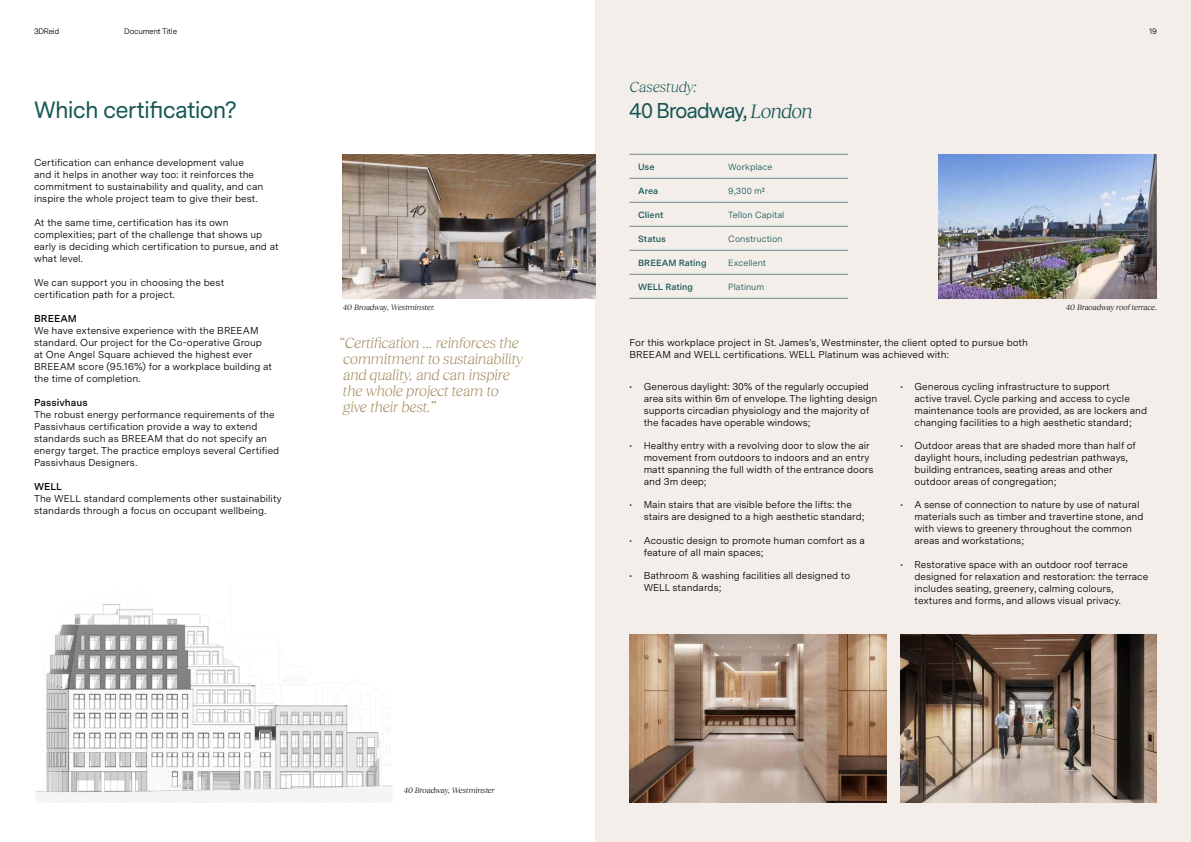
<style>
.page{position:relative;width:1191px;height:842px;background:#fff}
.page>*{position:absolute;margin:0;border:0;box-sizing:border-box;transform-origin:0 0}
.t1{font:22px "Messina Sans";letter-spacing:-.005em;color:#165755}
.t2{font:20px "Messina Sans";letter-spacing:-.035em;color:#165755}
.t3{font:italic 300 15px/16px "Reckless Neue";letter-spacing:-.01em;color:#a28b5e}
.t4{font:italic 300 15px "Reckless Neue";color:#165755}
.t5{font:10px/12px "Messina Sans";color:#000}
.t6{font:600 10px "Messina Sans";color:#000}
.t7{font:9px "Messina Sans";color:#165755}
.t8{font:600 9px "Messina Sans";color:#165755}
.t9{font:italic 8px "Reckless Neue";color:#000}
.t10{font:8px "Messina Sans";letter-spacing:-.03em;color:#000}
.s1{font-family:"Reckless Neue";font-style:italic}
</style>
<div class="page">
<div style="left:595px;top:0;width:596px;height:842px;background:#f4eeea"></div>
<img style="left:938px;top:154px;width:219px;height:144px">
<img style="left:343px;top:154px;width:252px;height:144px">
<hr style="left:629px;top:154px;width:91px;height:1px;background:#69868d">
<hr style="left:720px;top:154px;width:128px;height:1px;background:#69868d">
<hr style="left:629px;top:178px;width:91px;height:1px;background:#69868d">
<hr style="left:720px;top:178px;width:128px;height:1px;background:#69868d">
<hr style="left:629px;top:202px;width:91px;height:1px;background:#69868d">
<hr style="left:720px;top:202px;width:128px;height:1px;background:#69868d">
<hr style="left:629px;top:226px;width:91px;height:1px;background:#69868d">
<hr style="left:720px;top:226px;width:128px;height:1px;background:#69868d">
<hr style="left:629px;top:250px;width:91px;height:1px;background:#69868d">
<hr style="left:720px;top:250px;width:128px;height:1px;background:#69868d">
<hr style="left:629px;top:274px;width:91px;height:1px;background:#69868d">
<hr style="left:720px;top:274px;width:128px;height:1px;background:#69868d">
<hr style="left:629px;top:298px;width:91px;height:1px;background:#69868d">
<hr style="left:720px;top:298px;width:128px;height:1px;background:#69868d">
<img style="left:900px;top:634px;width:257px;height:168px">
<img style="left:629px;top:634px;width:257px;height:168px">
<img style="left:35px;top:604px;width:358px;height:198px">
<p class="t10" style="left:34px;top:25px;width:27px">3DReid</p>
<p class="t10" style="left:124px;top:25px;width:54px">Document Title</p>
<p class="t10" style="left:1149px;top:25px;width:9px">19</p>
<h1 class="t1" style="left:34px;top:95px;width:204px">Which certification?</h1>
<p class="t5" style="left:34px;top:156px;width:231px">Certification can enhance development value and it helps in another way too: it reinforces the commitment to sustainability and quality, and can inspire the whole project team to give their best.</p>
<p class="t5" style="left:34px;top:216px;width:246px">At the same time, certification has its own complexities; part of the challenge that shows up early is deciding which certification to pursue, and at what level.</p>
<p class="t5" style="left:34px;top:276px;width:192px">We can support you in choosing the best certification path for a project.</p>
<p class="t6" style="left:34px;top:311px;width:44px">BREEAM</p>
<p class="t5" style="left:34px;top:324px;width:240px">We have extensive experience with the BREEAM standard. Our project for the Co-operative Group at One Angel Square achieved the highest ever BREEAM score (95.16%) for a workplace building at the time of completion.</p>
<p class="t6" style="left:34px;top:395px;width:55px">Passivhaus</p>
<p class="t5" style="left:34px;top:408px;width:247px">The robust energy performance requirements of the Passivhaus certification provide a way to extend standards such as BREEAM that do not specify an energy target. The practice employs several Certified Passivhaus Designers.</p>
<p class="t6" style="left:34px;top:479px;width:29px">WELL</p>
<p class="t5" style="left:34px;top:492px;width:249px">The WELL standard complements other sustainability standards through a focus on occupant wellbeing.</p>
<h3 class="t4" style="left:629px;top:77px;width:69px">Casestudy:</h3>
<h2 class="t2" style="left:629px;top:97px;width:185px">40 Broadway, <span class="s1">London</span></h2>
<p class="t8" style="left:638px;top:160px;width:18px">Use</p>
<p class="t7" style="left:728px;top:160px;width:46px">Workplace</p>
<p class="t8" style="left:638px;top:184px;width:22px">Area</p>
<p class="t7" style="left:728px;top:184px;width:38px">9,300 m²</p>
<p class="t8" style="left:638px;top:208px;width:27px">Client</p>
<p class="t7" style="left:728px;top:208px;width:58px">Tellon Capital</p>
<p class="t8" style="left:638px;top:232px;width:29px">Status</p>
<p class="t7" style="left:728px;top:232px;width:56px">Construction</p>
<p class="t8" style="left:638px;top:256px;width:70px">BREEAM Rating</p>
<p class="t7" style="left:728px;top:256px;width:39px">Excellent</p>
<p class="t8" style="left:638px;top:280px;width:57px">WELL Rating</p>
<p class="t7" style="left:728px;top:280px;width:37px">Platinum</p>
<p class="t9" style="left:343px;top:302px;width:94px">40 Broadway, Westminster.</p>
<p class="t9" style="left:1065px;top:302px;width:93px">40 Braoadway roof terrace.</p>
<h3 class="t3" style="left:339px;top:334px;width:186px">“Certification ... reinforces the commitment to sustainability and quality, and can inspire the whole project team to<br>give their best.”</h3>
<p class="t5" style="left:629px;top:336px;width:400px">For this workplace project in St. James’s, Westminster, the client opted to pursue both<br>BREEAM and WELL certifications. WELL Platinum was achieved with:</p>
<p class="t5" style="left:643px;top:380px;width:235px;text-indent:-14px">• Generous daylight: 30% of the regularly occupied area sits within 6m of envelope. The lighting design supports circadian physiology and the majority of the facades have operable windows;</p>
<p class="t5" style="left:643px;top:439px;width:231px;text-indent:-14px">• Healthy entry with a revolving door to slow the air movement from outdoors to indoors and an entry matt spanning the full width of the entrance doors and 3m deep;</p>
<p class="t5" style="left:643px;top:498px;width:222px;text-indent:-14px">• Main stairs that are visible before the lifts: the stairs are designed to a high aesthetic standard;</p>
<p class="t5" style="left:643px;top:534px;width:223px;text-indent:-14px">• Acoustic design to promote human comfort as a feature of all main spaces;</p>
<p class="t5" style="left:643px;top:569px;width:208px;text-indent:-14px">• Bathroom &amp; washing facilities all designed to<br>WELL standards;</p>
<p class="t5" style="left:914px;top:380px;width:234px;text-indent:-14px">• Generous cycling infrastructure to support<br>active travel. Cycle parking and access to cycle maintenance tools are provided, as are lockers and changing facilities to a high aesthetic standard;</p>
<p class="t5" style="left:914px;top:439px;width:223px;text-indent:-14px">• Outdoor areas that are shaded more than half of daylight hours, including pedestrian pathways, building entrances, seating areas and other outdoor areas of congregation;</p>
<p class="t5" style="left:914px;top:498px;width:230px;text-indent:-14px">• A sense of connection to nature by use of natural materials such as timber and travertine stone, and with views to greenery throughout the common areas and workstations;</p>
<p class="t5" style="left:914px;top:558px;width:235px;text-indent:-14px">• Restorative space with an outdoor roof terrace designed for relaxation and restoration: the terrace includes seating, greenery, calming colours, textures and forms, and allows visual privacy.</p>
<p class="t9" style="left:404px;top:785px;width:92px">40 Broadway, Westminster</p>
</div>
